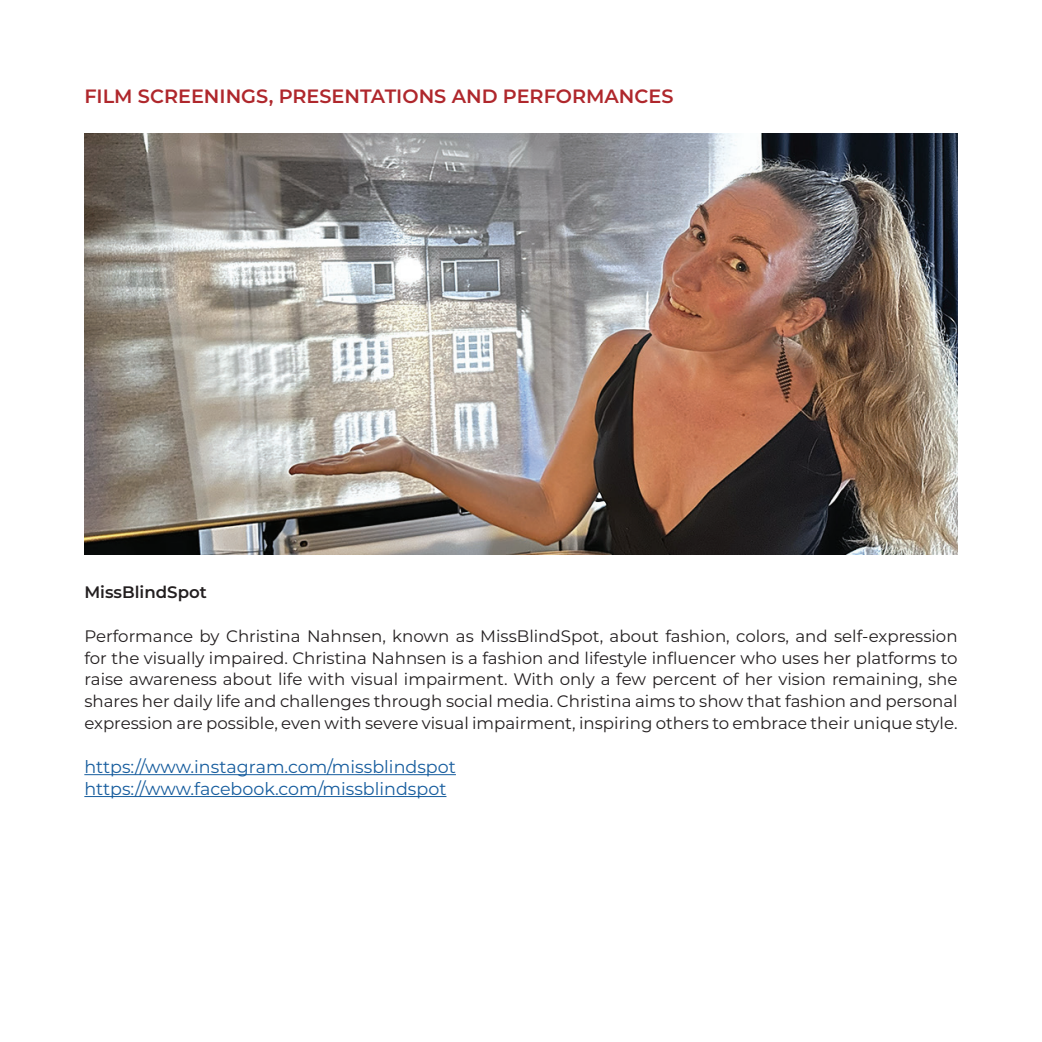
<style>
.page{position:relative;width:1042px;height:1042px;background:#fff}
.page>*{position:absolute;margin:0;border:0;box-sizing:border-box;transform-origin:0 0}
.t1{font:600 19.25px "Montserrat";color:#af272c}
.t2{font:17.5px/21.9px "Montserrat";color:#175d9e}
.t3{font:16.62px/21.9px "Montserrat";color:#231f20;text-align:justify}
.t4{font:600 16.62px "Montserrat";color:#231f20}
</style>
<div class="page">
<hr style="left:84px;top:774px;width:372px;height:1px;background:#175d9e">
<hr style="left:84px;top:796px;width:362px;height:1px;background:#175d9e">
<img style="left:84px;top:134px;width:873px;height:420px">
<p class="t1" style="left:84px;top:82px;width:591px">FILM SCREENINGS, PRESENTATIONS AND PERFORMANCES</p>
<p class="t4" style="left:84px;top:580px;width:124px">MissBlindSpot</p>
<p class="t3" style="left:84px;top:624px;width:875px">Performance by Christina Nahnsen, known as MissBlindSpot, about fashion, colors, and self-expression for the visually impaired. Christina Nahnsen is a fashion and lifestyle influencer who uses her platforms to raise awareness about life with visual impairment. With only a few percent of her vision remaining, she shares her daily life and challenges through social media. Christina aims to show that fashion and personal expression are possible, even with severe visual impairment, inspiring others to embrace their unique style.</p>
<p class="t2" style="left:84px;top:755px;width:373px">https://www.instagram.com/missblindspot https://www.facebook.com/missblindspot</p>
</div>
